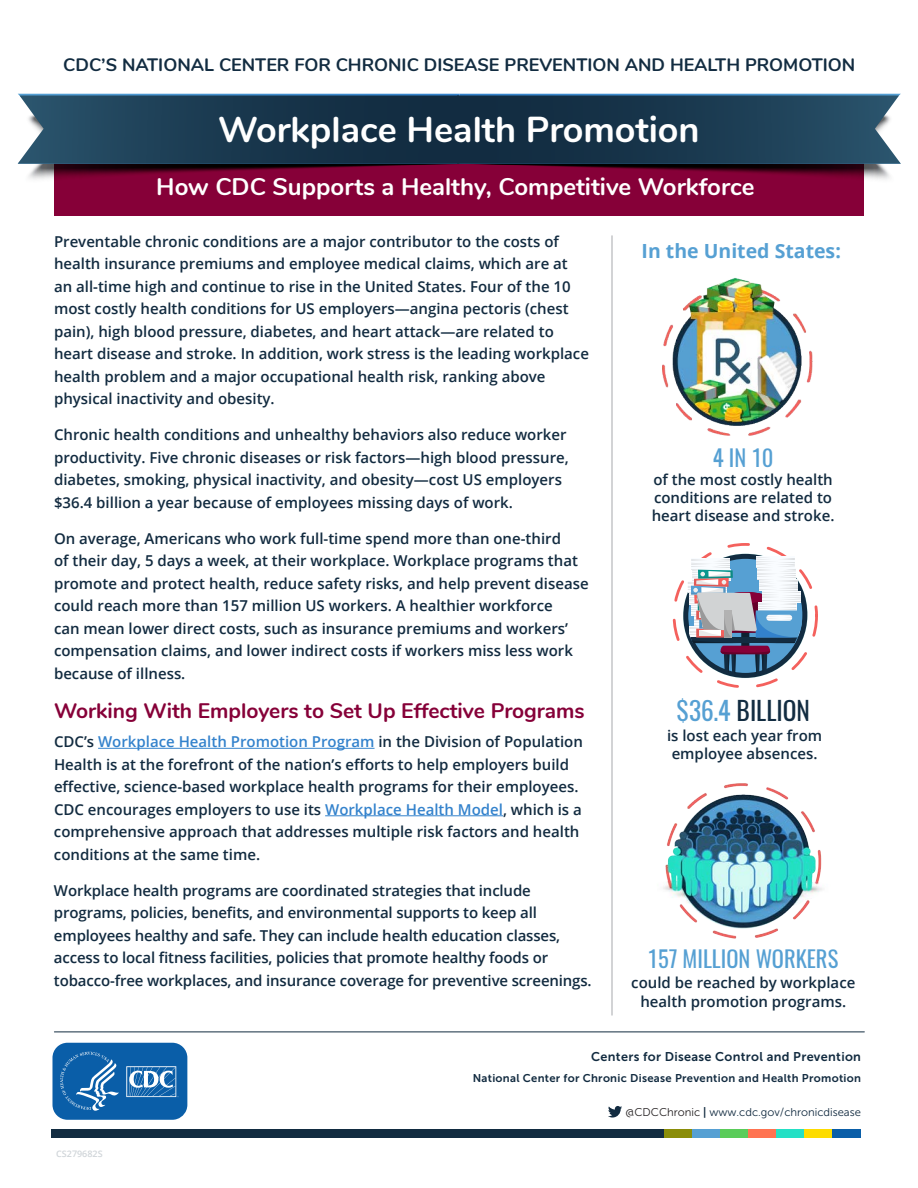
<style>
.page{position:relative;width:918px;height:1188px;background:#fff}
.page>*{position:absolute;margin:0;border:0;box-sizing:border-box;transform-origin:0 0}
.t1{font:700 36px "Nunito";color:#fff}
.t2{font:25.5px "Oswald";color:#122c41}
.t3{font:700 24px "Nunito";color:#fff}
.t4{font:22.5px "Oswald";color:#56a0d3}
.t5{font:700 21px "Nunito";color:#860038}
.Bold{font:700 19.5px "Open Sans";color:#56a0d3}
.t6{font:700 18px "Nunito";color:#122c41}
.t7{font:600 15px/22.5px "Open Sans";color:#122b40}
.t8{font:12.6px "Museo Sans 700";letter-spacing:.025em;color:#122b40}
.t9{font:11.25px "Museo Sans 700";letter-spacing:.025em;color:#122b40}
.t10{font:11.25px "Museo Sans 300";color:#122b40}
.t11{font:600 9px "Open Sans";color:#d0d5d9}
.s1{color:#3382cc}
.s2{color:#56a0d3}
.s3{color:#231f20}
.s4{font-family:"Museo Sans 700"}
</style>
<div class="page">
<div style="left:54px;top:153px;width:810px;height:63px;background:#860038"></div>
<svg style="left:18px;top:94px;width:883px;height:86px;background:#2f3851"></svg>
<hr style="left:98px;top:748px;width:277px;height:1px;background:#3382cc">
<hr style="left:325px;top:815px;width:178px;height:1px;background:#3382cc">
<hr style="left:612px;top:235px;width:1px;height:781px;background:#a7a9ac">
<svg style="left:676px;top:551px;width:140px;height:130px"></svg>
<img style="left:662px;top:278px;width:151px;height:158px">
<img style="left:663px;top:783px;width:159px;height:156px">
<svg style="left:608px;top:1106px;width:14px;height:12px"></svg>
<div style="left:51px;top:1130px;width:613px;height:8px;background:#122c41"></div>
<div style="left:664px;top:1130px;width:28px;height:8px;background:#8a8d09"></div>
<div style="left:692px;top:1130px;width:28px;height:8px;background:#56a0d3"></div>
<div style="left:720px;top:1130px;width:28px;height:8px;background:#5acc5a"></div>
<div style="left:748px;top:1130px;width:29px;height:8px;background:#ff7351"></div>
<div style="left:777px;top:1130px;width:28px;height:8px;background:#24e0c5"></div>
<div style="left:805px;top:1130px;width:28px;height:8px;background:#fddc00"></div>
<div style="left:833px;top:1130px;width:28px;height:8px;background:#0a5ea8"></div>
<svg style="left:52px;top:1042px;width:136px;height:78px;background:#2c74b4"></svg>
<hr style="left:54px;top:1032px;width:810px;height:1px;background:#122b40">
<h1 class="t6" style="left:63px;top:51px;width:794px">CDC’S NATIONAL CENTER FOR CHRONIC DISEASE PREVENTION AND HEALTH PROMOTION</h1>
<h1 class="t1" style="left:218px;top:103px;width:483px">Workplace Health Promotion</h1>
<h3 class="t3" style="left:156px;top:169px;width:600px">How CDC Supports a Healthy, Competitive Workforce</h3>
<p class="t7" style="left:54px;top:230px;width:537px">Preventable chronic conditions are a major contributor to the costs of health insurance premiums and employee medical claims, which are at an all-time high and continue to rise in the United States. Four of the 10 most costly health conditions for US employers—angina pectoris (chest pain), high blood pressure, diabetes, and heart attack—are related to heart disease and stroke. In addition, work stress is the leading workplace health problem and a major occupational health risk, ranking above physical inactivity and obesity.</p>
<p class="t7" style="left:54px;top:423px;width:516px">Chronic health conditions and unhealthy behaviors also reduce worker productivity. Five chronic diseases or risk factors—high blood pressure, diabetes, smoking, physical inactivity, and obesity—cost US employers $36.4 billion a year because of employees missing days of work.</p>
<p class="t7" style="left:54px;top:527px;width:536px">On average, Americans who work full-time spend more than one-third<br>of their day, 5 days a week, at their workplace. Workplace programs that promote and protect health, reduce safety risks, and help prevent disease could reach more than 157 million US workers. A healthier workforce<br>can mean lower direct costs, such as insurance premiums and workers’ compensation claims, and lower indirect costs if workers miss less work because of illness.</p>
<h3 class="t5" style="left:54px;top:695px;width:532px">Working With Employers to Set Up Effective Programs</h3>
<p class="t7" style="left:54px;top:730px;width:530px">CDC’s <span class="s1">Workplace Health Promotion Program</span> in the Division of Population Health is at the forefront of the nation’s efforts to help employers build effective, science-based workplace health programs for their employees.<br>CDC encourages employers to use its <span class="s1">Workplace Health Model</span>, which is a comprehensive approach that addresses multiple risk factors and health conditions at the same time.</p>
<p class="t7" style="left:54px;top:879px;width:539px">Workplace health programs are coordinated strategies that include programs, policies, benefits, and environmental supports to keep all employees healthy and safe. They can include health education classes, access to local fitness facilities, policies that promote healthy foods or tobacco-free workplaces, and insurance coverage for preventive screenings.</p>
<p class="Bold" style="left:642px;top:237px;width:201px">In the United States:</p>
<h2 class="t4" style="left:713px;top:438px;width:62px">4 IN 10</h2>
<p class="t7" style="left:652px;top:470px;width:184px;line-height:18px">of the most costly health conditions are related to heart disease and stroke.</p>
<h2 class="t2" style="left:677px;top:688px;width:135px"><span class="s2">$36.4</span> BILLION</h2>
<p class="t7" style="left:667px;top:727px;width:157px;line-height:18px;text-align:center">is lost each year from employee absences.</p>
<h2 class="t4" style="left:648px;top:939px;width:192px">157 MILLION WORKERS</h2>
<p class="t7" style="left:631px;top:972px;width:226px;line-height:19.5px;text-align:center">could be reached by workplace health promotion programs.</p>
<p class="t11" style="left:56px;top:1148px;width:48px">CS279682S</p>
<p class="t8" style="left:591px;top:1049px;width:271px">Centers for Disease Control and Prevention</p>
<p class="t9" style="left:473px;top:1072px;width:390px">National Center for Chronic Disease Prevention and Health Promotion</p>
<p class="t10" style="left:625px;top:1106px;width:237px"><span class="s3">@CDCChronic</span> <span class="s4">|</span> www.cdc.gov/chronicdisease</p>
</div>
